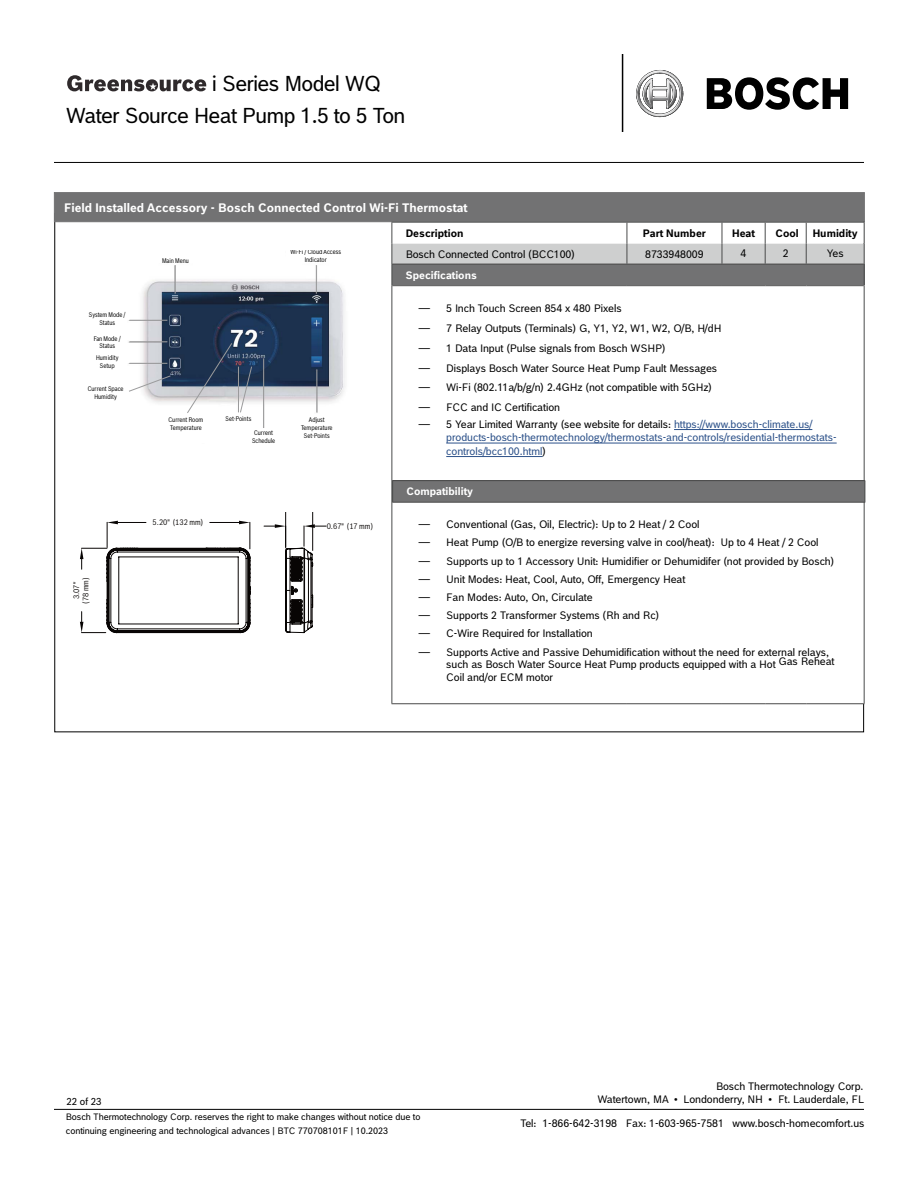
<style>
.page{position:relative;width:918px;height:1188px;background:#fff}
.page>*{position:absolute;margin:0;border:0;box-sizing:border-box;transform-origin:0 0}
.t1{font:21px/32.2px "Bosch Office Sans";letter-spacing:-.02em;color:#000}
.Back_Page_Change_Not{font:700 12px "Bosch Office Sans";color:#fff}
.Table_Text{font:10.5px/13.5px "Bosch Office Sans";color:#000;text-align:right}
.t2{font:10.5px/13.5px "Bosch Office Sans";color:#2d528a}
.Table_Text-2{font:700 10.5px "Bosch Office Sans";color:#000}
.Table_Text-3{font:700 10.5px "Bosch Office Sans";color:#fff}
.t3{font:9.75px "Bosch Office Sans";color:#000}
.t4{font:9px/13.6px "Bosch Office Sans";color:#000}
.t5{font:7.8px/9.4px "Bosch Sans Cond";color:#080504;text-align:center}
.t6{font:6.6px/7.9px "Bosch Sans Cond";color:#000;text-align:center}
.s1{color:#000}
</style>
<div class="page">
<hr style="left:54px;top:1109px;width:810px;height:1px;background:#000">
<hr style="left:622px;top:54px;width:1px;height:78px;background:#000">
<svg style="left:67px;top:75px;width:139px;height:16px"></svg>
<svg style="left:636px;top:70px;width:47px;height:47px"></svg>
<svg style="left:707px;top:77px;width:141px;height:33px"></svg>
<hr style="left:54px;top:162px;width:810px;height:1px;background:#000">
<div style="left:54px;top:192px;width:811px;height:30px;background:#727273"></div>
<img style="left:128px;top:265px;width:217px;height:163px">
<svg style="left:128px;top:375px;width:43px;height:17px"></svg>
<div style="left:182px;top:424px;width:51px;height:19px;background:#fff"></div>
<div style="left:223px;top:412px;width:39px;height:19px;background:#fff"></div>
<svg style="left:187px;top:343px;width:65px;height:71px"></svg>
<hr style="left:263px;top:359px;width:1px;height:69px;background:#9b9b9c">
<div style="left:292px;top:415px;width:51px;height:18px;background:#fff"></div>
<hr style="left:317px;top:369px;width:1px;height:43px;background:#9b9b9c">
<hr style="left:130px;top:363px;width:37px;height:1px;background:#9b9b9c">
<hr style="left:130px;top:341px;width:37px;height:1px;background:#9b9b9c">
<hr style="left:130px;top:320px;width:37px;height:1px;background:#9b9b9c">
<svg style="left:175px;top:265px;width:1px;height:29px"></svg>
<svg style="left:316px;top:265px;width:1px;height:29px"></svg>
<hr style="left:392px;top:286px;width:1px;height:417px;background:#4a4b4b">
<hr style="left:864px;top:286px;width:1px;height:417px;background:#4a4b4b">
<svg style="left:392px;top:222px;width:473px;height:64px"></svg>
<hr style="left:392px;top:264px;width:235px;height:1px;background:#494949">
<hr style="left:627px;top:264px;width:95px;height:1px;background:#494949">
<hr style="left:722px;top:264px;width:43px;height:1px;background:#494949">
<hr style="left:765px;top:264px;width:41px;height:1px;background:#494949">
<hr style="left:806px;top:264px;width:58px;height:1px;background:#494949">
<hr style="left:392px;top:285px;width:235px;height:1px;background:#494949">
<hr style="left:627px;top:285px;width:95px;height:1px;background:#494949">
<hr style="left:722px;top:285px;width:43px;height:1px;background:#494949">
<hr style="left:765px;top:285px;width:41px;height:1px;background:#494949">
<hr style="left:806px;top:285px;width:58px;height:1px;background:#494949">
<hr style="left:392px;top:703px;width:235px;height:1px;background:#494949">
<hr style="left:627px;top:703px;width:95px;height:1px;background:#494949">
<hr style="left:722px;top:703px;width:43px;height:1px;background:#494949">
<hr style="left:765px;top:703px;width:41px;height:1px;background:#494949">
<hr style="left:806px;top:703px;width:59px;height:1px;background:#494949">
<hr style="left:674px;top:429px;width:138px;height:1px;background:#2d528a">
<hr style="left:446px;top:443px;width:391px;height:1px;background:#2d528a">
<hr style="left:446px;top:456px;width:97px;height:1px;background:#2d528a">
<div style="left:393px;top:481px;width:472px;height:21px;background:#727273"></div>
<svg style="left:865px;top:481px;width:1px;height:21px"></svg>
<hr style="left:392px;top:480px;width:473px;height:1px;background:#494949">
<hr style="left:392px;top:502px;width:473px;height:1px;background:#494949">
<hr style="left:285px;top:512px;width:1px;height:36px;background:#080504">
<hr style="left:312px;top:512px;width:1px;height:38px;background:#080504">
<svg style="left:80px;top:521px;width:246px;height:112px"></svg>
<h1 class="t1" style="left:66px;top:65px;width:341px;text-indent:146px">i Series Model WQ<br>Water Source Heat Pump 1.5 to 5 Ton</h1>
<p class="Back_Page_Change_Not" style="left:64px;top:197px;width:405px">Field Installed Accessory - Bosch Connected Control Wi-Fi Thermostat</p>
<p class="t6" style="left:89px;top:310px;width:38px">System Mode /<br>Status</p>
<p class="t6" style="left:94px;top:334px;width:29px">Fan Mode /<br>Status</p>
<p class="t6" style="left:96px;top:353px;width:24px">Humidity<br>Setup</p>
<p class="t6" style="left:88px;top:384px;width:37px">Current Space<br>Humidity</p>
<p class="t6" style="left:162px;top:256px;width:28px">Main Menu</p>
<p class="t6" style="left:291px;top:248px;width:52px">Wi-Fi / Cloud Access<br>Indicator</p>
<p class="t6" style="left:169px;top:415px;width:36px;text-align:left">Current Room<br>Temperature</p>
<p class="t6" style="left:226px;top:414px;width:27px">Set-Points</p>
<p class="t6" style="left:252px;top:428px;width:25px">Current<br>Schedule</p>
<p class="t6" style="left:301px;top:415px;width:33px">Adjust<br>Temperature<br>Set-Points</p>
<p class="t5" style="left:71px;top:604px;width:28px;rotate:-90deg">3.07" (78 mm)</p>
<p class="t5" style="left:153px;top:516px;width:52px">5.20" (132 mm)</p>
<p class="t5" style="left:327px;top:521px;width:48px">0.67" (17 mm)</p>
<p class="Table_Text-2" style="left:406px;top:224px;width:59px">Description</p>
<p class="Table_Text-2" style="left:643px;top:224px;width:65px">Part Number</p>
<p class="Table_Text-2" style="left:732px;top:224px;width:24px">Heat</p>
<p class="Table_Text-2" style="left:775px;top:224px;width:25px">Cool</p>
<p class="Table_Text-2" style="left:813px;top:224px;width:46px">Humidity</p>
<p class="Table_Text" style="left:406px;top:246px;width:171px">Bosch Connected Control (BCC100)</p>
<p class="Table_Text" style="left:645px;top:246px;width:60px">8733948009</p>
<p class="Table_Text" style="left:741px;top:246px;width:7px">4</p>
<p class="Table_Text" style="left:783px;top:246px;width:7px">2</p>
<p class="Table_Text" style="left:827px;top:246px;width:19px">Yes</p>
<p class="Table_Text-3" style="left:406px;top:266px;width:73px">Specifications</p>
<p class="Table_Text" style="left:419px;top:301px;width:204px">— 5 Inch Touch Screen 854 x 480 Pixels</p>
<p class="Table_Text" style="left:419px;top:321px;width:304px">— 7 Relay Outputs (Terminals) G, Y1, Y2, W1, W2, O/B, H/dH</p>
<p class="Table_Text" style="left:419px;top:340px;width:248px">— 1 Data Input (Pulse signals from Bosch WSHP)</p>
<p class="Table_Text" style="left:419px;top:360px;width:299px">— Displays Bosch Water Source Heat Pump Fault Messages</p>
<p class="Table_Text" style="left:419px;top:380px;width:294px">— Wi-Fi (802.11a/b/g/n) 2.4GHz (not compatible with 5GHz)</p>
<p class="Table_Text" style="left:419px;top:400px;width:142px">— FCC and IC Certification</p>
<p class="t2" style="left:446px;top:416px;width:392px;text-indent:-27px"><span class="s1">— 5 Year Limited Warranty (see website for details:</span> https://www.bosch-climate.us/ products-bosch-thermotechnology/thermostats-and-controls/residential-thermostats&shy;controls/bcc100.html<span class="s1">)</span></p>
<p class="Table_Text-3" style="left:406px;top:483px;width:68px">Compatibility</p>
<p class="Table_Text" style="left:419px;top:517px;width:282px">— Conventional (Gas, Oil, Electric): Up to 2 Heat / 2 Cool</p>
<p class="Table_Text" style="left:419px;top:535px;width:401px">— Heat Pump (O/B to energize reversing valve in cool/heat): Up to 4 Heat / 2 Cool</p>
<p class="Table_Text" style="left:419px;top:553px;width:417px">— Supports up to 1 Accessory Unit: Humidifier or Dehumidifer (not provided by Bosch)</p>
<p class="Table_Text" style="left:419px;top:571px;width:268px">— Unit Modes: Heat, Cool, Auto, Off, Emergency Heat</p>
<p class="Table_Text" style="left:419px;top:590px;width:175px">— Fan Modes: Auto, On, Circulate</p>
<p class="Table_Text" style="left:419px;top:608px;width:241px">— Supports 2 Transformer Systems (Rh and Rc)</p>
<p class="Table_Text" style="left:419px;top:626px;width:175px">— C-Wire Required for Installation</p>
<p class="Table_Text" style="left:446px;top:645px;width:390px;line-height:12px;text-align:left;text-indent:-27px">— Supports Active and Passive Dehumidification without the need for external relays, such as Bosch Water Source Heat Pump products equipped with a Hot Gas Reheat</p>
<p class="Table_Text" style="left:446px;top:669px;width:108px">Coil and/or ECM motor</p>
<p class="t3" style="left:66px;top:1093px;width:37px">22 of 23</p>
<p class="t4" style="left:66px;top:1109px;width:356px">Bosch Thermotechnology Corp. reserves the right to make changes without notice due to continuing engineering and technological advances | BTC 770708101F | 10.2023</p>
<p class="Table_Text" style="left:597px;top:1078px;width:268px">Bosch Thermotechnology Corp.<br>Watertown, MA • Londonderry, NH • Ft. Lauderdale, FL</p>
<p class="Table_Text" style="left:520px;top:1116px;width:346px">Tel: 1-866-642-3198 Fax: 1-603-965-7581 www.bosch-homecomfort.us</p>
</div>
